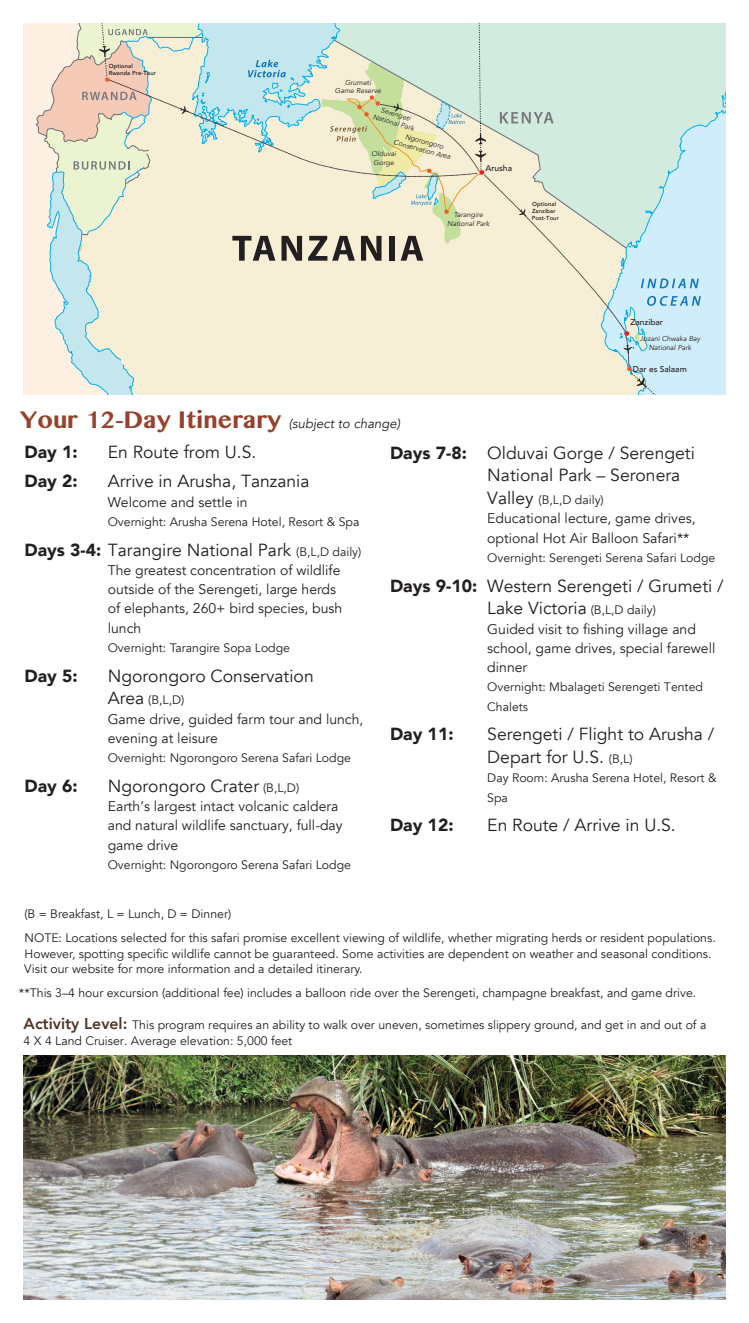
<style>
.page{position:relative;width:749px;height:1323px;background:#fff}
.page>*{position:absolute;margin:0;border:0;box-sizing:border-box;transform-origin:0 0}
.Heading{font:700 28px "Khmer MN";color:#96422d}
.Sub_Day{font:17.5px "Avenir";color:#231f20}
.Sub_Day-2{font:900 17.5px "Avenir";color:#231f20}
.Sub_Day-3{font:14px/19.2px "Avenir";color:#231f20}
.Heading-2{font:italic 13.12px "Avenir";color:#231f20}
.Sub_Day-4{font:12.25px/15.8px "Avenir";color:#231f20}
.Description{font:12.25px/15.8px "Avenir";color:#231f20}
.t1{font:500 8.4px "Avenir";color:#231f20}
.t2{font:italic 7.17px/8.4px "Avenir";color:#231f20;text-align:center}
.t3{font:500 5.77px/7px "Avenir";color:#050504}
.s1{font-weight:900}
.s2{font-size:12.25px}
.s3{font-size:17.5px}
.s4{font-weight:800;font-size:15.75px;color:#513629}
</style>
<div class="page">
<div style="left:24px;top:24px;width:12px;height:370px;background:#fef1e3"></div>
<svg style="left:36px;top:24px;width:689px;height:370px;background:#e1e7d7"></svg>
<img style="left:24px;top:1056px;width:700px;height:243px">
<p class="t3" style="left:109px;top:62px;width:49px;rotate:1deg">Optional<br>Rwanda Pre-Tour</p>
<p class="t2" style="left:335px;top:78px;width:48px">Grumeti<br>Game Reserve</p>
<p class="t2" style="left:376px;top:104px;width:44px;rotate:16deg">Serengeti<br>National Park</p>
<p class="t2" style="left:397px;top:130px;width:60px;rotate:15deg">Ngorongoro<br>Conservation Area</p>
<p class="t2" style="left:371px;top:150px;width:26px">Olduvai<br>Gorge</p>
<p class="t1" style="left:485px;top:161px;width:28px">Arusha</p>
<p class="t2" style="left:447px;top:211px;width:44px">Tarangire<br>National Park</p>
<p class="t3" style="left:532px;top:200px;width:28px;rotate:1deg">Optional<br>Zanzibar<br>Post-Tour</p>
<p class="t1" style="left:630px;top:315px;width:34px">Zanzibar</p>
<p class="t2" style="left:639px;top:335px;width:62px">Jozani Chwaka Bay<br>National Park</p>
<p class="t1" style="left:632px;top:362px;width:55px">Dar es Salaam</p>
<p class="Heading" style="left:20px;top:402px;width:262px">Your 12-Day Itinerary</p>
<p class="Sub_Day-2" style="left:24px;top:437px;width:55px">Day 1:</p>
<p class="Sub_Day" style="left:108px;top:441px;width:150px">En Route from U.S.</p>
<p class="Sub_Day-2" style="left:24px;top:466px;width:55px">Day 2:</p>
<p class="Sub_Day" style="left:108px;top:471px;width:203px">Arrive in Arusha, Tanzania</p>
<p class="Sub_Day-3" style="left:108px;top:493px;width:141px">Welcome and settle in</p>
<p class="Sub_Day-4" style="left:108px;top:514px;width:253px">Overnight: Arusha Serena Hotel, Resort &amp; Spa</p>
<p class="Sub_Day" style="left:24px;top:539px;width:338px"><span class="s1">Days 3-4:</span> Tarangire National Park <span class="s2">(B,L,D daily)</span></p>
<p class="Sub_Day-3" style="left:108px;top:561px;width:236px">The greatest concentration of wildlife outside of the Serengeti, large herds of elephants, 260+ bird species, bush lunch</p>
<p class="Sub_Day-4" style="left:108px;top:640px;width:184px">Overnight: Tarangire Sopa Lodge</p>
<p class="Sub_Day-2" style="left:24px;top:661px;width:55px">Day 5:</p>
<p class="Sub_Day" style="left:108px;top:665px;width:207px">Ngorongoro Conservation</p>
<p class="Sub_Day-4" style="left:108px;top:693px;width:78px"><span class="s3">Area</span> (B,L,D)</p>
<p class="Sub_Day-3" style="left:108px;top:710px;width:257px">Game drive, guided farm tour and lunch, evening at leisure</p>
<p class="Sub_Day-4" style="left:108px;top:750px;width:244px">Overnight: Ngorongoro Serena Safari Lodge</p>
<p class="Sub_Day-2" style="left:24px;top:771px;width:55px">Day 6:</p>
<p class="Sub_Day" style="left:108px;top:776px;width:193px">Ngorongoro Crater <span class="s2">(B,L,D)</span></p>
<p class="Sub_Day-3" style="left:108px;top:797px;width:236px">Earth’s largest intact volcanic caldera and natural wildlife sanctuary, full-day game drive</p>
<p class="Sub_Day-4" style="left:108px;top:857px;width:244px">Overnight: Ngorongoro Serena Safari Lodge</p>
<p class="Heading-2" style="left:288px;top:415px;width:113px">(subject to change)</p>
<p class="Sub_Day" style="left:390px;top:442px;width:306px"><span class="s1">Days 7-8:</span> Olduvai Gorge / Serengeti</p>
<p class="Sub_Day" style="left:487px;top:465px;width:194px">National Park – Seronera</p>
<p class="Sub_Day-4" style="left:487px;top:492px;width:118px"><span class="s3">Valley</span> (B,L,D daily)</p>
<p class="Sub_Day-3" style="left:487px;top:509px;width:210px">Educational lecture, game drives,</p>
<p class="Sub_Day-3" style="left:487px;top:528px;width:203px">optional Hot Air Balloon Safari**</p>
<p class="Sub_Day-4" style="left:487px;top:550px;width:229px">Overnight: Serengeti Serena Safari Lodge</p>
<p class="Sub_Day" style="left:390px;top:575px;width:335px"><span class="s1">Days 9-10:</span> Western Serengeti / Grumeti /</p>
<p class="Sub_Day" style="left:487px;top:598px;width:170px">Lake Victoria <span class="s2">(B,L,D daily)</span></p>
<p class="Sub_Day-3" style="left:487px;top:619px;width:210px">Guided visit to fishing village and</p>
<p class="Sub_Day-3" style="left:487px;top:639px;width:229px">school, game drives, special farewell</p>
<p class="Sub_Day-3" style="left:487px;top:658px;width:41px">dinner</p>
<p class="Sub_Day-4" style="left:487px;top:679px;width:217px">Overnight: Mbalageti Serengeti Tented</p>
<p class="Sub_Day-4" style="left:487px;top:699px;width:42px">Chalets</p>
<p class="Sub_Day-2" style="left:390px;top:719px;width:65px">Day 11:</p>
<p class="Sub_Day" style="left:487px;top:724px;width:228px">Serengeti / Flight to Arusha /</p>
<p class="Sub_Day" style="left:487px;top:747px;width:147px">Depart for U.S. <span class="s2">(B,L)</span></p>
<p class="Sub_Day-4" style="left:487px;top:770px;width:231px">Day Room: Arusha Serena Hotel, Resort &amp;</p>
<p class="Sub_Day-4" style="left:487px;top:790px;width:22px">Spa</p>
<p class="Sub_Day-2" style="left:390px;top:810px;width:65px">Day 12:</p>
<p class="Sub_Day" style="left:487px;top:815px;width:190px">En Route / Arrive in U.S.</p>
<p class="Description" style="left:24px;top:906px;width:208px">(B = Breakfast, L = Lunch, D = Dinner)</p>
<p class="Description" style="left:24px;top:930px;width:692px">NOTE: Locations selected for this safari promise excellent viewing of wildlife, whether migrating herds or resident populations.<br>However, spotting specific wildlife cannot be guaranteed. Some activities are dependent on weather and seasonal conditions.<br>Visit our website for more information and a detailed itinerary.</p>
<p class="Description" style="left:19px;top:985px;width:678px">**This 3–4 hour excursion (additional fee) includes a balloon ride over the Serengeti, champagne breakfast, and game drive.</p>
<p class="Sub_Day-4" style="left:24px;top:1017px;width:683px"><span class="s4">Activity Level:</span> This program requires an ability to walk over uneven, sometimes slippery ground, and get in and out of a<br>4 X 4 Land Cruiser. Average elevation: 5,000 feet</p>
</div>
